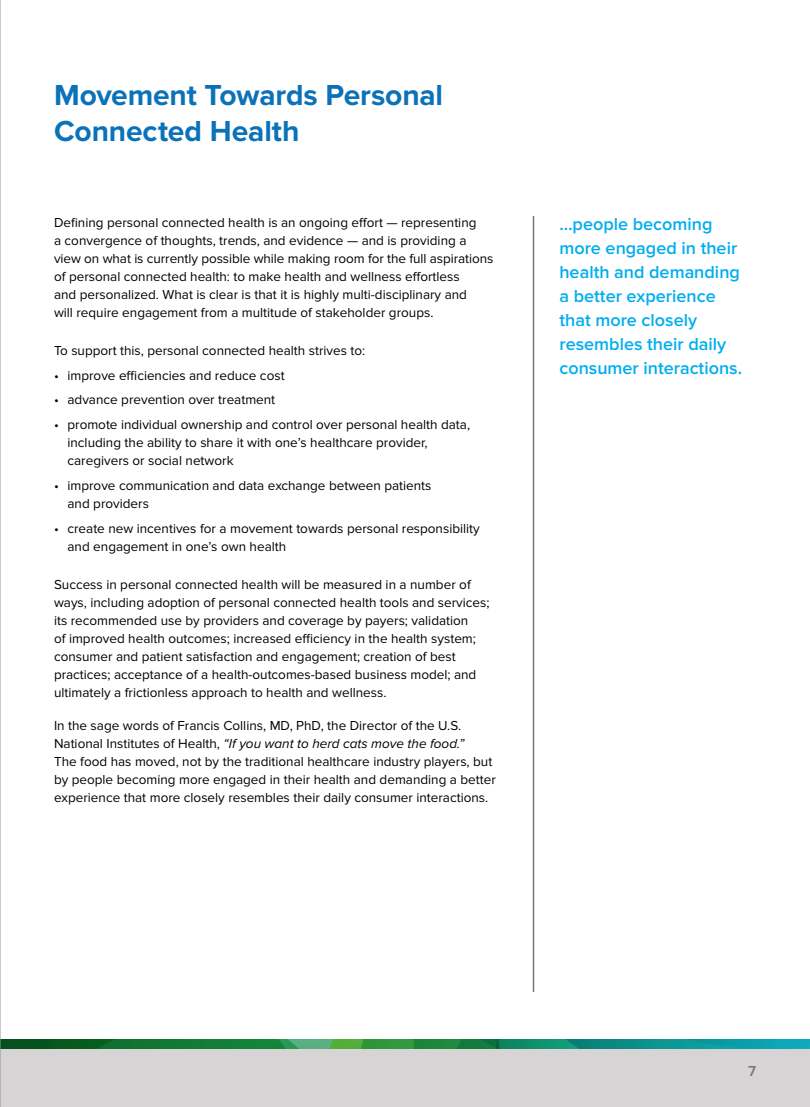
<style>
.page{position:relative;width:810px;height:1107px;background:#fff}
.page>*{position:absolute;margin:0;border:0;box-sizing:border-box;transform-origin:0 0}
.t1{font:700 30px/36px "Proxima Nova";letter-spacing:-.005em;color:#0b72ba}
.t2{font:600 18px/24px "Proxima Nova";color:#00aeef}
.t3{font:600 15px "Proxima Nova";color:#777779}
.t4{font:13.5px/18px "Proxima Nova";color:#000}
.s1{font-style:italic}
</style>
<div class="page">
<svg style="left:1px;top:1040px;width:809px;height:9px"></svg>
<div style="left:0;top:1049px;width:810px;height:58px;background:#d6d4d5"></div>
<hr style="left:533px;top:216px;width:1px;height:776px;background:#777779">
<hr style="left:0;top:0;width:1px;height:1107px;background:#939598">
<h1 class="t1" style="left:54px;top:77px;width:391px">Movement Towards Personal<br>Connected Health</h1>
<p class="t4" style="left:54px;top:213px;width:441px">Defining personal connected health is an ongoing effort — representing<br>a convergence of thoughts, trends, and evidence — and is providing a view on what is currently possible while making room for the full aspirations of personal connected health: to make health and wellness effortless<br>and personalized. What is clear is that it is highly multi-disciplinary and<br>will require engagement from a multitude of stakeholder groups.</p>
<p class="t4" style="left:54px;top:342px;width:313px">To support this, personal connected health strives to:</p>
<p class="t4" style="left:54px;top:366px;width:232px">• improve efficiencies and reduce cost</p>
<p class="t4" style="left:54px;top:391px;width:223px">• advance prevention over treatment</p>
<p class="t4" style="left:68px;top:416px;width:404px;text-indent:-14px">• promote individual ownership and control over personal health data, including the ability to share it with one’s healthcare provider, caregivers or social network</p>
<p class="t4" style="left:68px;top:477px;width:366px;text-indent:-14px">• improve communication and data exchange between patients and providers</p>
<p class="t4" style="left:68px;top:519px;width:414px;text-indent:-14px">• create new incentives for a movement towards personal responsibility and engagement in one’s own health</p>
<p class="t4" style="left:54px;top:576px;width:437px">Success in personal connected health will be measured in a number of ways, including adoption of personal connected health tools and services; its recommended use by providers and coverage by payers; validation<br>of improved health outcomes; increased efficiency in the health system; consumer and patient satisfaction and engagement; creation of best practices; acceptance of a health-outcomes-based business model; and ultimately a frictionless approach to health and wellness.</p>
<p class="t4" style="left:54px;top:717px;width:443px">In the sage words of Francis Collins, MD, PhD, the Director of the U.S.<br>National Institutes of Health, <span class="s1">“If you want to herd cats move the food.”<br></span>The food has moved, not by the traditional healthcare industry players, but by people becoming more engaged in their health and demanding a better experience that more closely resembles their daily consumer interactions.</p>
<h2 class="t2" style="left:559px;top:213px;width:184px">…people becoming more engaged in their health and demanding a better experience that more closely resembles their daily consumer interactions.</h2>
<p class="t3" style="left:748px;top:1062px;width:9px">7</p>
</div>
